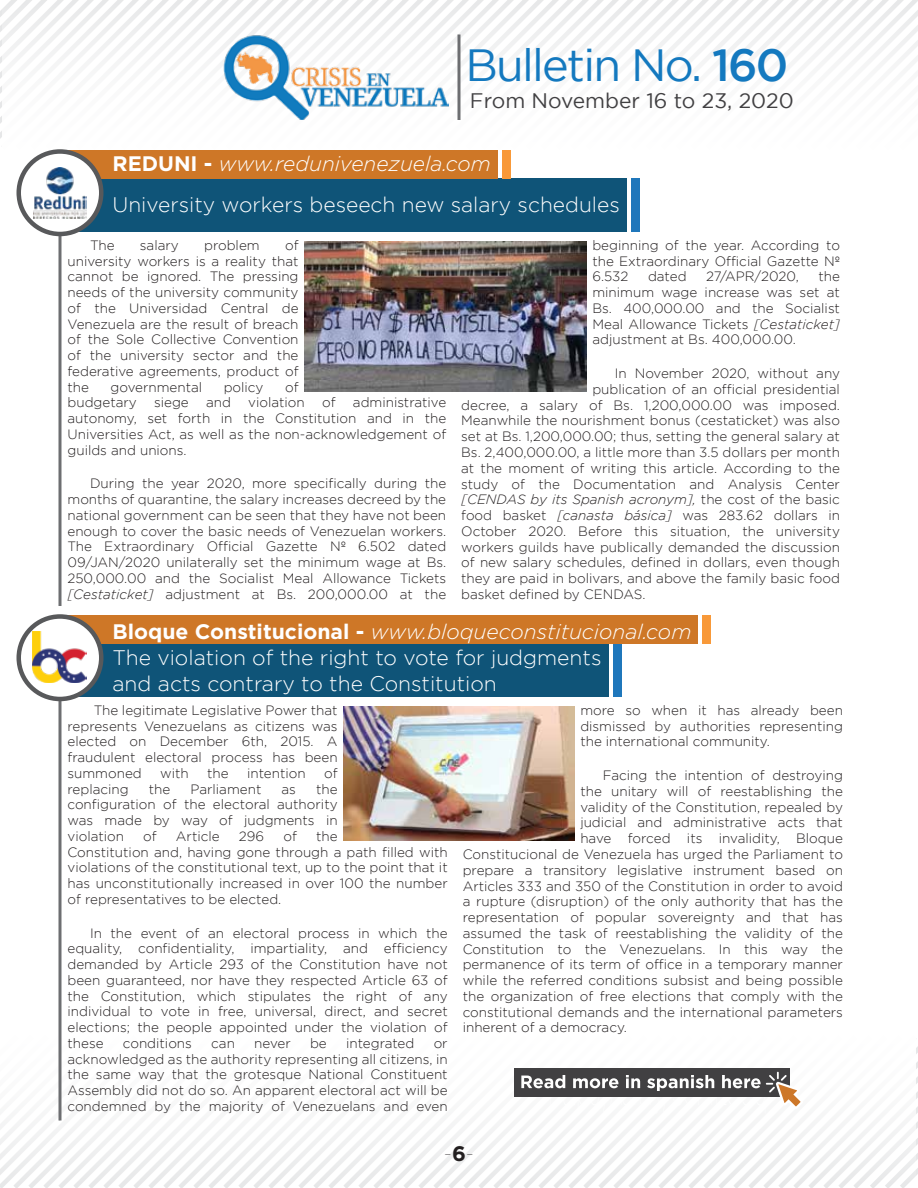
<style>
.page{position:relative;width:918px;height:1188px;background:#fff}
.page>*{position:absolute;margin:0;border:0;box-sizing:border-box;transform-origin:0 0}
.t1{font:45px "Gotham";letter-spacing:-.04em;color:#1479bf}
.t2{font:300 21px/25.2px "Gotham";color:#fff}
.t3{font:italic 300 21px "Gotham";color:#fff}
.t4{font:21px "Gotham";color:#414042}
.t5{font:100 21px "Gotham";color:#231f20}
.t6{font:300 13.5px/15.8px "Gotham";color:#231f20;text-align:justify}
.t7{font:italic 300 13.5px "Gotham";color:#231f20}
.s1{font-weight:500}
.s2{font-weight:700;font-style:normal}
.s3{font-style:italic}
.s4{font-style:normal}
.s5{font-weight:700}
</style>
<div class="page">
<div style="left:2px;top:0;width:916px;height:176px;background:linear-gradient(to bottom,#f6f6f7,#fff)"></div>
<div style="left:60px;top:644px;width:549px;height:54px;background:#0f5478"></div>
<div style="left:614px;top:644px;width:8px;height:54px;background:#1f77bb"></div>
<div style="left:60px;top:615px;width:638px;height:29px;background:#ce7727"></div>
<div style="left:702px;top:615px;width:9px;height:29px;background:#f89939"></div>
<img style="left:344px;top:707px;width:230px;height:133px">
<svg style="left:58px;top:701px;width:4px;height:330px"></svg>
<svg style="left:19px;top:616px;width:82px;height:83px"></svg>
<div style="left:16px;top:614px;width:88px;height:87px;border:4px solid #58595b;border-radius:50%"></div>
<img style="left:33px;top:632px;width:54px;height:51px">
<div style="left:60px;top:178px;width:567px;height:54px;background:#0f5478"></div>
<div style="left:632px;top:178px;width:8px;height:54px;background:#1f77bb"></div>
<div style="left:60px;top:150px;width:438px;height:28px;background:#ce7727"></div>
<div style="left:502px;top:150px;width:10px;height:28px;background:#f89939"></div>
<img style="left:305px;top:242px;width:281px;height:150px">
<svg style="left:58px;top:236px;width:4px;height:370px"></svg>
<svg style="left:19px;top:152px;width:82px;height:82px"></svg>
<div style="left:16px;top:149px;width:88px;height:87px;border:4px solid #58595b;border-radius:50%"></div>
<img style="left:34px;top:167px;width:52px;height:51px">
<img style="left:222px;top:34px;width:226px;height:86px">
<hr style="left:458px;top:34px;width:2px;height:86px;background:#6d6e71">
<svg style="left:0;top:1031px;width:918px;height:157px"></svg>
<h1 class="t1" style="left:465px;top:40px;width:324px">Bulletin No. <span class="s1">160</span></h1>
<h2 class="t4" style="left:470px;top:89px;width:325px">From November 16 to 23, 2020</h2>
<h2 class="t3" style="left:112px;top:152px;width:380px"><span class="s2">REDUNI -</span> www.redunivenezuela.com</h2>
<h2 class="t2" style="left:112px;top:192px;width:509px">University workers beseech new salary schedules</h2>
<p class="t6" style="left:67px;top:237px;width:233px;text-indent:218px">of university workers is a reality that cannot be ignored. The pressing needs of the university community of the Universidad Central de Venezuela are the result of breach of the Sole Collective Convention of the university sector and the federative agreements, product of the</p>
<p class="t6" style="left:90px;top:237px;width:26px">The</p>
<p class="t6" style="left:140px;top:237px;width:40px">salary</p>
<p class="t6" style="left:204px;top:237px;width:57px">problem</p>
<p class="t6" style="left:111px;top:379px;width:93px">governmental</p>
<p class="t6" style="left:224px;top:379px;width:41px">policy</p>
<p class="t6" style="left:285px;top:379px;width:15px">of</p>
<p class="t6" style="left:67px;top:395px;width:71px">budgetary</p>
<p class="t6" style="left:154px;top:395px;width:36px">siege</p>
<p class="t6" style="left:206px;top:395px;width:26px">and</p>
<p class="t6" style="left:248px;top:395px;width:58px">violation</p>
<p class="t6" style="left:322px;top:395px;width:15px">of</p>
<p class="t6" style="left:67px;top:395px;width:380px;text-indent:285px">administrative autonomy, set forth in the Constitution and in the Universities Act, as well as the non-acknowledgement of guilds and unions.</p>
<p class="t6" style="left:67px;top:476px;width:380px;text-indent:23px">During the year 2020, more specifically during the months of quarantine, the salary increases decreed by the national government can be seen that they have not been enough to cover the basic needs of Venezuelan workers.<br>The Extraordinary Official Gazette Nº 6.502 dated 09/JAN/2020 unilaterally set the minimum wage at Bs.<br>250,000.00 and the Socialist Meal Allowance Tickets <span class="s3">[Cestaticket]</span> adjustment at Bs. 200,000.00 at the</p>
<p class="t6" style="left:592px;top:237px;width:249px">beginning of the year. According to the Extraordinary Official Gazette Nº 6.532</p>
<p class="t6" style="left:648px;top:269px;width:40px">dated</p>
<p class="t6" style="left:706px;top:269px;width:94px">27/APR/2020,</p>
<p class="t6" style="left:592px;top:269px;width:249px;text-indent:226px">the minimum wage increase was set at Bs. 400,000.00 and the Socialist Meal Allowance Tickets <span class="s3">[Cestaticket] </span>adjustment at Bs. 400,000.00.</p>
<p class="t6" style="left:615px;top:365px;width:227px">In November 2020, without any</p>
<p class="t6" style="left:592px;top:381px;width:249px">publication of an official presidential</p>
<p class="t6" style="left:461px;top:397px;width:380px">decree, a salary of Bs. 1,200,000.00 was imposed.</p>
<p class="t6" style="left:461px;top:413px;width:380px">Meanwhile the nourishment bonus (cestaticket) was also</p>
<p class="t6" style="left:461px;top:428px;width:380px">set at Bs. 1,200,000.00; thus, setting the general salary at</p>
<p class="t6" style="left:461px;top:444px;width:380px">Bs. 2,400,000.00, a little more than 3.5 dollars per month</p>
<p class="t6" style="left:461px;top:460px;width:380px">at the moment of writing this article. According to the</p>
<p class="t6" style="left:461px;top:476px;width:380px">study of the Documentation and Analysis Center</p>
<p class="t7" style="left:461px;top:492px;width:380px">[CENDAS by its Spanish acronym], <span class="s4">the cost of the basic</span></p>
<p class="t6" style="left:461px;top:507px;width:380px">food basket <span class="s3">[canasta básica]</span> was 283.62 dollars in</p>
<p class="t6" style="left:461px;top:523px;width:380px">October 2020. Before this situation, the university</p>
<p class="t6" style="left:461px;top:539px;width:380px">workers guilds have publically demanded the discussion</p>
<p class="t6" style="left:461px;top:554px;width:380px">of new salary schedules, defined in dollars, even though</p>
<p class="t6" style="left:461px;top:570px;width:380px">they are paid in bolivars, and above the family basic food</p>
<p class="t6" style="left:461px;top:586px;width:186px">basket defined by CENDAS.</p>
<h2 class="t3" style="left:112px;top:620px;width:580px"><span class="s2">Bloque Constitucional -</span> www.bloqueconstitucional.com</h2>
<h2 class="t2" style="left:112px;top:645px;width:491px">The violation of the right to vote for judgments and acts contrary to the Constitution</h2>
<p class="t6" style="left:67px;top:702px;width:272px;text-indent:26px">The legitimate Legislative Power that represents Venezuelans as citizens was elected on December 6th, 2015. A fraudulent electoral process has been summoned</p>
<p class="t6" style="left:160px;top:765px;width:30px">with</p>
<p class="t6" style="left:207px;top:765px;width:23px">the</p>
<p class="t6" style="left:247px;top:765px;width:60px">intention</p>
<p class="t6" style="left:324px;top:765px;width:15px">of</p>
<p class="t6" style="left:67px;top:781px;width:272px;text-indent:249px">the configuration of the electoral authority was made by way of judgments in violation</p>
<p class="t6" style="left:67px;top:781px;width:63px">replacing</p>
<p class="t6" style="left:149px;top:781px;width:23px">the</p>
<p class="t6" style="left:191px;top:781px;width:72px">Parliament</p>
<p class="t6" style="left:282px;top:781px;width:16px">as</p>
<p class="t6" style="left:143px;top:828px;width:15px">of</p>
<p class="t6" style="left:176px;top:828px;width:45px">Article</p>
<p class="t6" style="left:239px;top:828px;width:27px">296</p>
<p class="t6" style="left:283px;top:828px;width:15px">of</p>
<p class="t6" style="left:67px;top:828px;width:382px;text-align:left;text-indent:249px">the<br>Constitution and, having gone through a path filled with violations of the constitutional text, up to the point that it has unconstitutionally increased in over 100 the number of representatives to be elected.</p>
<p class="t6" style="left:67px;top:925px;width:382px;text-indent:23px">In the event of an electoral process in which the equality, confidentiality, impartiality, and efficiency demanded by Article 293 of the Constitution have not been guaranteed, nor have they respected Article 63 of the Constitution, which stipulates the right of any individual to vote in free, universal, direct, and secret elections; the people appointed under the violation of these</p>
<p class="t6" style="left:123px;top:1035px;width:71px">conditions</p>
<p class="t6" style="left:211px;top:1035px;width:25px">can</p>
<p class="t6" style="left:254px;top:1035px;width:38px">never</p>
<p class="t6" style="left:310px;top:1035px;width:18px">be</p>
<p class="t6" style="left:346px;top:1035px;width:70px">integrated</p>
<p class="t6" style="left:67px;top:1035px;width:382px;text-indent:366px">or acknowledged as the authority representing all citizens, in the same way that the grotesque National Constituent Assembly did not do so. An apparent electoral act will be condemned by the majority of Venezuelans and even</p>
<p class="t6" style="left:580px;top:702px;width:264px">more so when it has already been dismissed by authorities representing the international community.</p>
<p class="t6" style="left:603px;top:767px;width:242px">Facing the intention of destroying</p>
<p class="t6" style="left:580px;top:783px;width:264px">the unitary will of reestablishing the</p>
<p class="t6" style="left:580px;top:799px;width:264px">validity of the Constitution, repealed by</p>
<p class="t6" style="left:580px;top:815px;width:264px">judicial and administrative acts that</p>
<p class="t6" style="left:580px;top:830px;width:264px">have forced its invalidity, Bloque</p>
<p class="t6" style="left:463px;top:846px;width:382px">Constitucional de Venezuela has urged the Parliament to</p>
<p class="t6" style="left:463px;top:862px;width:382px">prepare a transitory legislative instrument based on</p>
<p class="t6" style="left:463px;top:878px;width:382px">Articles 333 and 350 of the Constitution in order to avoid</p>
<p class="t6" style="left:463px;top:893px;width:382px">a rupture (disruption) of the only authority that has the</p>
<p class="t6" style="left:463px;top:909px;width:382px">representation of popular sovereignty and that has</p>
<p class="t6" style="left:463px;top:925px;width:382px">assumed the task of reestablishing the validity of the</p>
<p class="t6" style="left:463px;top:941px;width:382px">Constitution to the Venezuelans. In this way the</p>
<p class="t6" style="left:463px;top:956px;width:382px">permanence of its term of office in a temporary manner</p>
<p class="t6" style="left:463px;top:972px;width:382px">while the referred conditions subsist and being possible</p>
<p class="t6" style="left:463px;top:988px;width:382px">the organization of free elections that comply with the</p>
<p class="t6" style="left:463px;top:1004px;width:382px">constitutional demands and the international parameters</p>
<p class="t6" style="left:463px;top:1019px;width:166px">inherent of a democracy.</p>
<h2 class="t5" style="left:444px;top:1140px;width:32px">-<span class="s5">6</span>-</h2>
</div>
